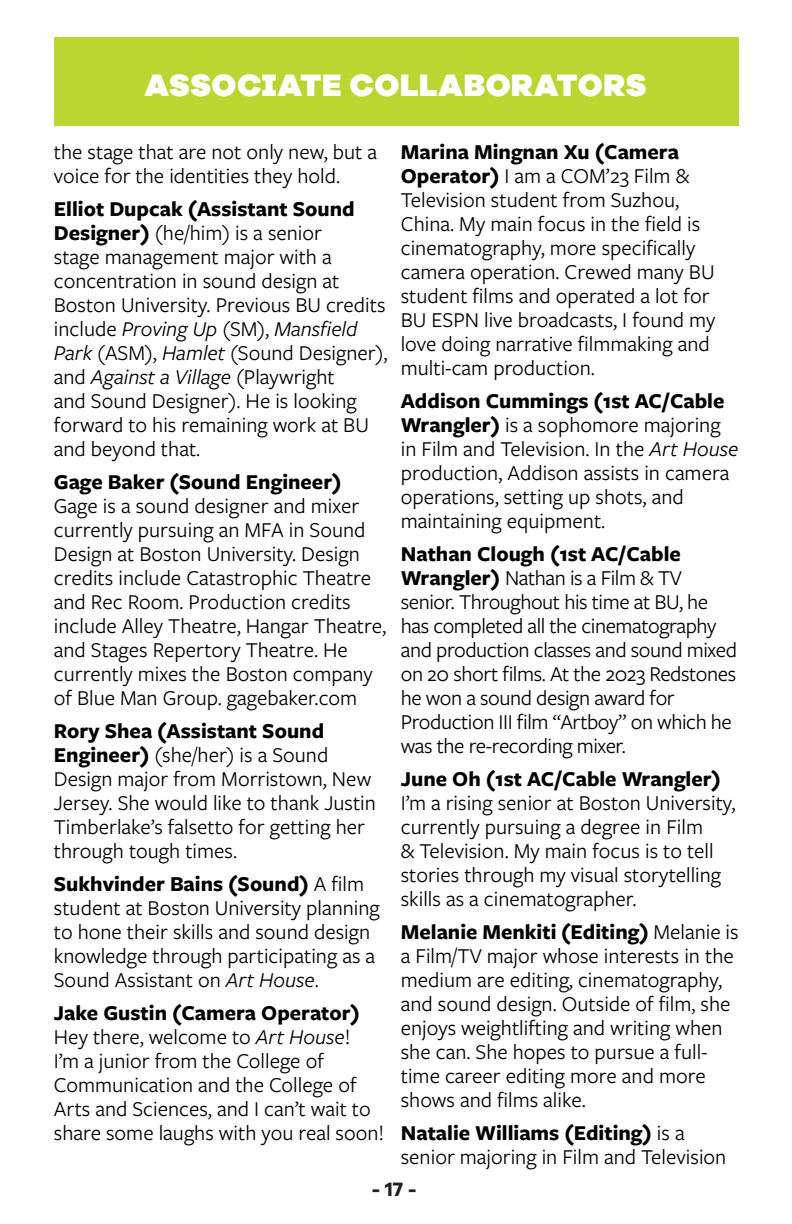
<style>
.page{position:relative;width:792px;height:1224px;background:#fff}
.page>*{position:absolute;margin:0;border:0;box-sizing:border-box;transform-origin:0 0}
.t1{font:900 32px "Galano Grotesque Alt";letter-spacing:.02em;color:#fff}
.t2{font:22px/24px "Freight Sans Pro";color:#000}
.t3{font:22px/24px "Freight Sans Pro";letter-spacing:-.02em;color:#000}
.t4{font:700 20px "Galano Grotesque Alt";color:#231f20}
.s1{font-weight:700}
.s2{font-style:italic}
</style>
<div class="page">
<div style="left:54px;top:37px;width:684px;height:89px;background:#bbd531"></div>
<p class="t1" style="left:144px;top:64px;width:504px">ASSOCIATE COLLABORATORS</p>
<p class="t2" style="left:54px;top:139px;width:325px">the stage that are not only new, but a voice for the identities they hold.</p>
<p class="t2" style="left:54px;top:196px;width:335px"><span class="s1">Elliot Dupcak (Assistant Sound<br>Designer)</span> (he/him) is a senior<br>stage management major with a concentration in sound design at<br>Boston University. Previous BU credits include <span class="s2">Proving Up</span> (SM), <span class="s2">Mansfield<br>Park</span> (ASM), <span class="s2">Hamlet</span> (Sound Designer), and <span class="s2">Against a Village</span> (Playwright<br>and Sound Designer). He is looking forward to his remaining work at BU and beyond that.</p>
<p class="t2" style="left:54px;top:469px;width:334px"><span class="s1">Gage Baker (Sound Engineer)<br></span>Gage is a sound designer and mixer currently pursuing an MFA in Sound Design at Boston University. Design credits include Catastrophic Theatre and Rec Room. Production credits include Alley Theatre, Hangar Theatre, and Stages Repertory Theatre. He currently mixes the Boston company of Blue Man Group. gagebaker.com</p>
<p class="t2" style="left:54px;top:718px;width:324px"><span class="s1">Rory Shea (Assistant Sound<br>Engineer)</span> (she/her) is a Sound<br>Design major from Morristown, New<br>Jersey. She would like to thank Justin<br>Timberlake’s falsetto for getting her through tough times.</p>
<p class="t2" style="left:54px;top:871px;width:328px"><span class="s1">Sukhvinder Bains (Sound)</span> A film student at Boston University planning to hone their skills and sound design knowledge through participating as a Sound Assistant on <span class="s2">Art House</span>.</p>
<p class="t2" style="left:54px;top:1000px;width:332px"><span class="s1">Jake Gustin (Camera Operator)<br></span>Hey there, welcome to <span class="s2">Art House</span>!<br>I’m a junior from the College of Communication and the College of Arts and Sciences, and I can’t wait to share some laughs with you real soon!</p>
<p class="t2" style="left:401px;top:139px;width:316px"><span class="s1">Marina Mingnan Xu (Camera<br>Operator)</span> I am a COM’23 Film &amp;<br>Television student from Suzhou,<br>China. My main focus in the field is cinematography, more specifically camera operation. Crewed many BU student films and operated a lot for<br>BU ESPN live broadcasts, I found my love doing narrative filmmaking and multi-cam production.</p>
<p class="t2" style="left:401px;top:388px;width:339px"><span class="s1">Addison Cummings (1st AC/Cable Wrangler)</span> is a sophomore majoring in Film and Television. In the <span class="s2">Art House </span>production, Addison assists in camera operations, setting up shots, and maintaining equipment.</p>
<p class="t3" style="left:401px;top:541px;width:338px"><span class="s1">Nathan Clough (1st AC/Cable Wrangler)</span> Nathan is a Film &amp; TV senior. Throughout his time at BU, he has completed all the cinematography and production classes and sound mixed on 20 short films. At the 2023 Redstones he won a sound design award for Production III film “Artboy” on which he was the re-recording mixer.</p>
<p class="t2" style="left:401px;top:766px;width:336px"><span class="s1">June Oh (1st AC/Cable Wrangler)<br></span>I’m a rising senior at Boston University, currently pursuing a degree in Film<br>&amp; Television. My main focus is to tell stories through my visual storytelling skills as a cinematographer.</p>
<p class="t2" style="left:401px;top:919px;width:339px"><span class="s1">Melanie Menkiti (Editing)</span> Melanie is a Film/TV major whose interests in the medium are editing, cinematography, and sound design. Outside of film, she enjoys weightlifting and writing when she can. She hopes to pursue a full&shy;time career editing more and more shows and films alike.</p>
<p class="t2" style="left:401px;top:1120px;width:327px"><span class="s1">Natalie Williams (Editing)</span> is a senior majoring in Film and Television</p>
<p class="t4" style="left:371px;top:1177px;width:47px">- 17 -</p>
</div>
